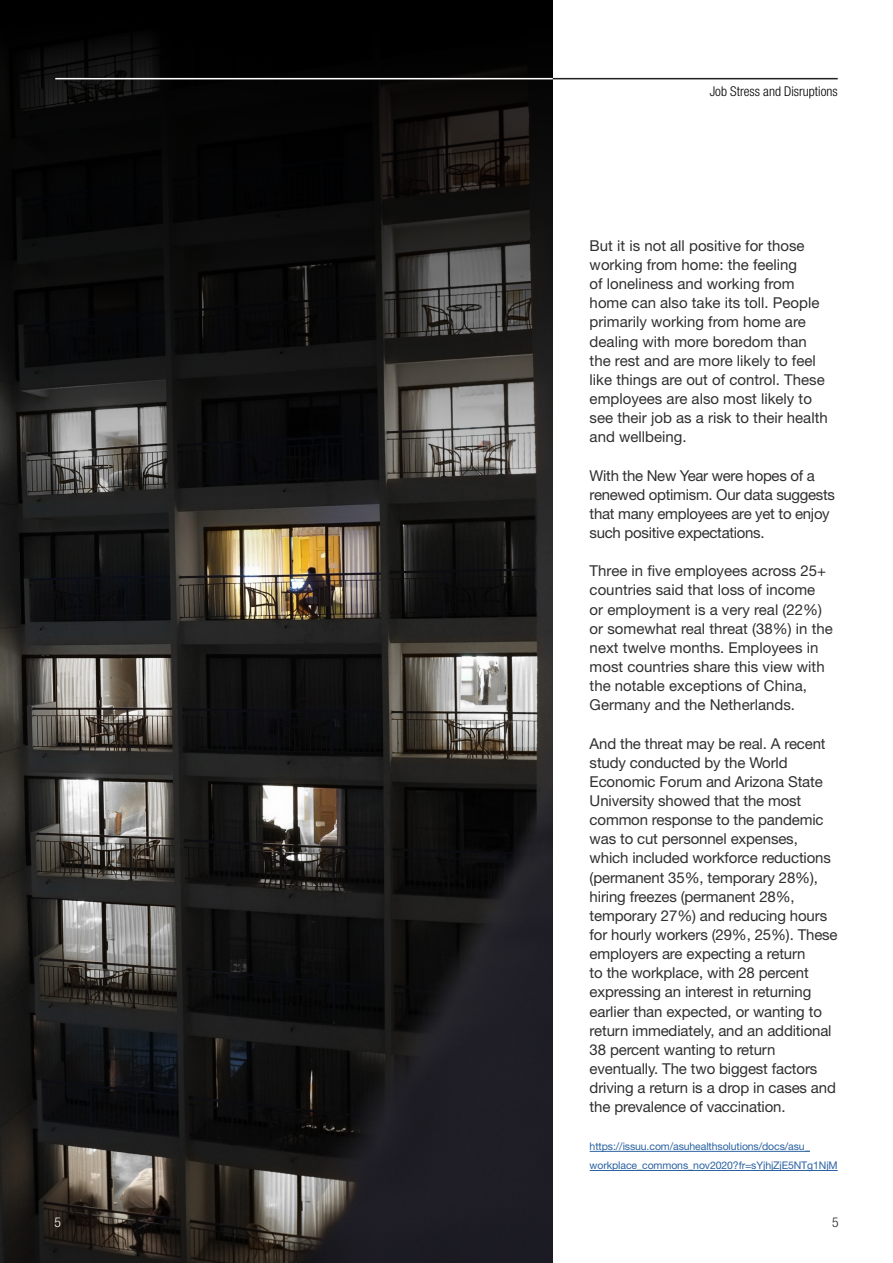
<style>
.page{position:relative;width:893px;height:1263px;background:#fff}
.page>*{position:absolute;margin:0;border:0;box-sizing:border-box;transform-origin:0 0}
._10pt_4_5mm_Bodytext{font:15px/19.2px "Helvetica Neue LT Std";letter-spacing:-.01em;color:#312f30}
._10pt_4_5mm_Bodytext-2{font:300 condensed 13.5px "Helvetica Neue LT Pro";color:#000}
.t1{font:300 condensed 13.5px "Helvetica Neue LT Pro";color:#fff}
.t2{font:300 condensed 13.5px "Helvetica Neue LT Pro";color:#231f20}
._10pt_4_5mm_Bodytext-3{font:10.5px/19.2px "Helvetica Neue LT Std";letter-spacing:-.01em;color:#2b62a1}
</style>
<div class="page">
<hr style="left:590px;top:1151px;width:220px;height:1px;background:#2b62a1">
<hr style="left:590px;top:1170px;width:248px;height:1px;background:#2b62a1">
<img style="left:0;top:855px;width:553px;height:408px">
<svg style="left:0;top:0;width:553px;height:855px;background:#282725"></svg>
<hr style="left:55px;top:78px;width:783px;height:1px;background:#231f20">
<hr style="left:55px;top:78px;width:498px;height:1px;background:#fff">
<p class="_10pt_4_5mm_Bodytext-2" style="left:710px;top:84px;width:129px">Job Stress and Disruptions</p>
<p class="_10pt_4_5mm_Bodytext" style="left:590px;top:236px;width:240px">But it is not all positive for those working from home: the feeling<br>of loneliness and working from home can also take its toll. People primarily working from home are dealing with more boredom than the rest and are more likely to feel like things are out of control. These employees are also most likely to see their job as a risk to their health and wellbeing.</p>
<p class="_10pt_4_5mm_Bodytext" style="left:590px;top:465px;width:247px">With the New Year were hopes of a renewed optimism. Our data suggests that many employees are yet to enjoy such positive expectations.</p>
<p class="_10pt_4_5mm_Bodytext" style="left:590px;top:561px;width:245px">Three in five employees across 25+ countries said that loss of income<br>or employment is a very real (22%) or somewhat real threat (38%) in the next twelve months. Employees in most countries share this view with the notable exceptions of China, Germany and the Netherlands.</p>
<p class="_10pt_4_5mm_Bodytext" style="left:590px;top:733px;width:250px">And the threat may be real. A recent study conducted by the World Economic Forum and Arizona State University showed that the most common response to the pandemic was to cut personnel expenses, which included workforce reductions (permanent 35%, temporary 28%), hiring freezes (permanent 28%, temporary 27%) and reducing hours for hourly workers (29%, 25%). These employers are expecting a return<br>to the workplace, with 28 percent expressing an interest in returning earlier than expected, or wanting to return immediately, and an additional 38 percent wanting to return eventually. The two biggest factors driving a return is a drop in cases and the prevalence of vaccination.</p>
<p class="_10pt_4_5mm_Bodytext-3" style="left:590px;top:1137px;width:250px">https://issuu.com/asuhealthsolutions/docs/asu_ workplace_commons_nov2020?fr=sYjhjZjE5NTg1NjM</p>
<p class="t1" style="left:54px;top:1214px;width:8px">5</p>
<p class="t2" style="left:832px;top:1214px;width:8px">5</p>
</div>
